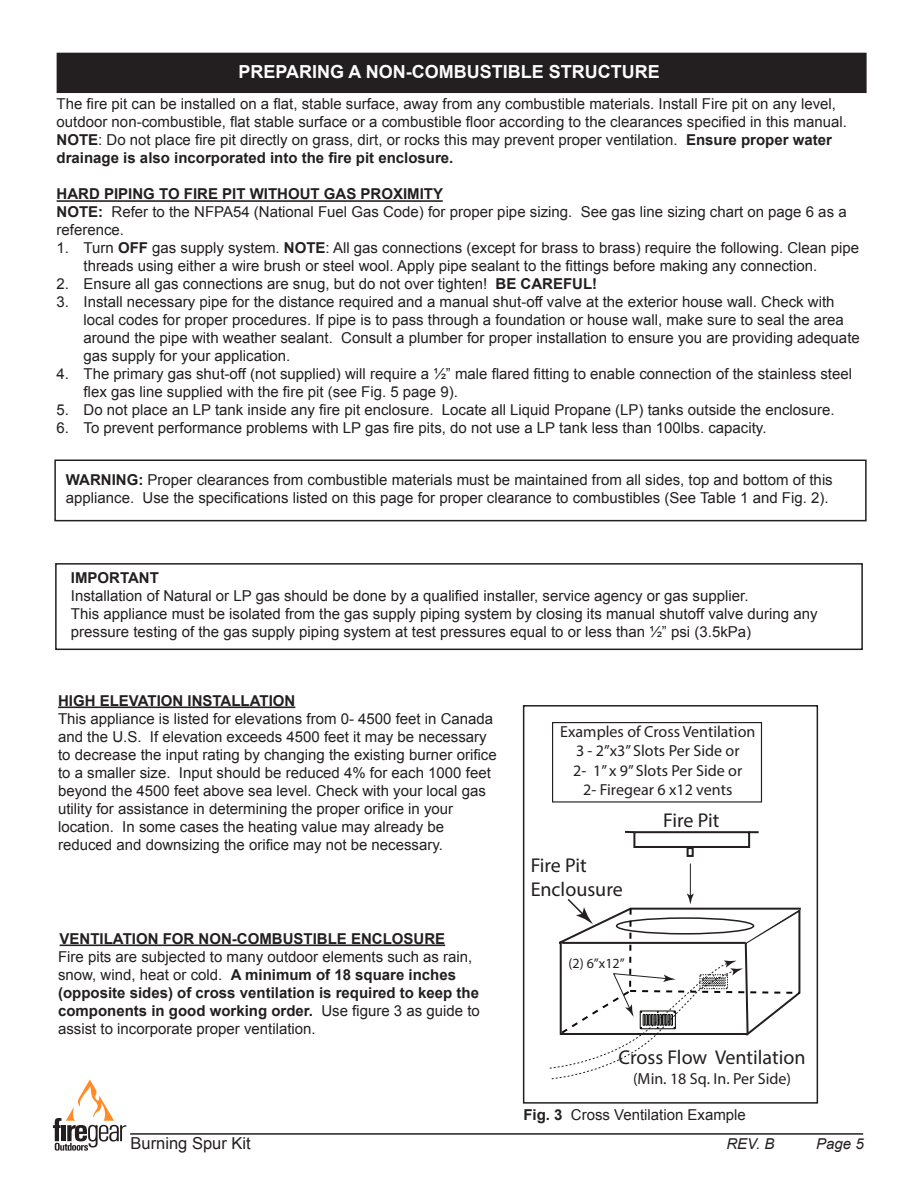
<style>
.page{position:relative;width:918px;height:1188px;background:#fff}
.page>*{position:absolute;margin:0;border:0;box-sizing:border-box;transform-origin:0 0}
.t1{font:20.1px/24px "Myriad Pro";color:#231f20}
.t2{font:700 18px "Arial";color:#fdfdfd}
.t3{font:16.5px "Arial";color:#231f20}
.t4{font:16.05px/19.2px "Myriad Pro";color:#231f20;text-align:center}
.t5{font:15px/18px "Arial";color:#231f20}
.t6{font:700 15px/18px "Arial";color:#231f20}
.t7{font:italic 15px "Arial";color:#231f20}
.t8{font:13.95px "Myriad Pro";color:#231f20}
.s1{font-weight:700}
.s2{font-weight:400}
</style>
<div class="page">
<hr style="left:130px;top:1133px;width:733px;height:2px;background:#231f20">
<svg style="left:53px;top:1080px;width:73px;height:71px"></svg>
<div style="left:57px;top:53px;width:809px;height:39px;background:#231f20"></div>
<div style="left:57px;top:53px;width:810px;height:40px;border:2px solid #231f20"></div>
<hr style="left:57px;top:200px;width:386px;height:2px;background:#231f20">
<div style="left:55px;top:563px;width:808px;height:87px;border:2px solid #231f20"></div>
<hr style="left:60px;top:945px;width:385px;height:1px;background:#231f20">
<div style="left:687px;top:847px;width:7px;height:10px;border:2px solid #231f20"></div>
<div style="left:633px;top:831px;width:117px;height:17px;border:2px solid #231f20"></div>
<svg style="left:625px;top:831px;width:9px;height:2px"></svg>
<svg style="left:749px;top:831px;width:10px;height:2px"></svg>
<div style="left:552px;top:722px;width:210px;height:81px;border:1px solid #231f20"></div>
<hr style="left:690px;top:864px;width:1px;height:32px;background:#231f20">
<svg style="left:549px;top:894px;width:252px;height:186px"></svg>
<div style="left:523px;top:705px;width:295px;height:399px;border:2px solid #231f20"></div>
<hr style="left:58px;top:707px;width:237px;height:1px;background:#231f20">
<div style="left:54px;top:460px;width:813px;height:61px;border:2px solid #231f20"></div>
<p class="t2" style="left:238px;top:60px;width:423px">PREPARING A NON-COMBUSTIBLE STRUCTURE</p>
<p class="t5" style="left:57px;top:95px;width:792px">The fire pit can be installed on a flat, stable surface, away from any combustible materials. Install Fire pit on any level, outdoor non-combustible, flat stable surface or a combustible floor according to the clearances specified in this manual.<br><span class="s1">NOTE</span>: Do not place fire pit directly on grass, dirt, or rocks this may prevent proper ventilation. <span class="s1">Ensure proper water drainage is also incorporated into the fire pit enclosure.</span></p>
<p class="t6" style="left:57px;top:186px;width:388px">HARD PIPING TO FIRE PIT WITHOUT GAS PROXIMITY</p>
<p class="t5" style="left:57px;top:203px;width:792px"><span class="s1">NOTE:</span> Refer to the NFPA54 (National Fuel Gas Code) for proper pipe sizing. See gas line sizing chart on page 6 as a reference.</p>
<p class="t5" style="left:84px;top:239px;width:777px;text-indent:-27px">1. Turn <span class="s1">OFF</span> gas supply system. <span class="s1">NOTE</span>: All gas connections (except for brass to brass) require the following. Clean pipe threads using either a wire brush or steel wool. Apply pipe sealant to the fittings before making any connection.</p>
<p class="t5" style="left:57px;top:275px;width:542px">2. Ensure all gas connections are snug, but do not over tighten! <span class="s1">BE CAREFUL!</span></p>
<p class="t5" style="left:84px;top:293px;width:778px;text-indent:-27px">3. Install necessary pipe for the distance required and a manual shut-off valve at the exterior house wall. Check with local codes for proper procedures. If pipe is to pass through a foundation or house wall, make sure to seal the area around the pipe with weather sealant. Consult a plumber for proper installation to ensure you are providing adequate gas supply for your application.</p>
<p class="t5" style="left:84px;top:365px;width:770px;text-indent:-27px">4. The primary gas shut-off (not supplied) will require a ½” male flared fitting to enable connection of the stainless steel flex gas line supplied with the fire pit (see Fig. 5 page 9).</p>
<p class="t5" style="left:57px;top:401px;width:779px">5. Do not place an LP tank inside any fire pit enclosure. Locate all Liquid Propane (LP) tanks outside the enclosure.</p>
<p class="t5" style="left:57px;top:419px;width:711px">6. To prevent performance problems with LP gas fire pits, do not use a LP tank less than 100lbs. capacity.</p>
<p class="t5" style="left:66px;top:470px;width:768px"><span class="s1">WARNING:</span> Proper clearances from combustible materials must be maintained from all sides, top and bottom of this</p>
<p class="t5" style="left:66px;top:488px;width:764px">appliance. Use the specifications listed on this page for proper clearance to combustibles (See Table 1 and Fig. 2).</p>
<p class="t6" style="left:71px;top:569px;width:90px">IMPORTANT</p>
<p class="t5" style="left:71px;top:587px;width:679px">Installation of Natural or LP gas should be done by a qualified installer, service agency or gas supplier.</p>
<p class="t5" style="left:71px;top:605px;width:748px">This appliance must be isolated from the gas supply piping system by closing its manual shutoff valve during any pressure testing of the gas supply piping system at test pressures equal to or less than ½” psi (3.5kPa)</p>
<p class="t6" style="left:58px;top:692px;width:239px">HIGH ELEVATION INSTALLATION</p>
<p class="t5" style="left:58px;top:710px;width:440px">This appliance is listed for elevations from 0- 4500 feet in Canada and the U.S. If elevation exceeds 4500 feet it may be necessary to decrease the input rating by changing the existing burner orifice to a smaller size. Input should be reduced 4% for each 1000 feet beyond the 4500 feet above sea level. Check with your local gas utility for assistance in determining the proper orifice in your</p>
<p class="t5" style="left:58px;top:818px;width:388px">location. In some cases the heating value may already be</p>
<p class="t5" style="left:58px;top:836px;width:386px">reduced and downsizing the orifice may not be necessary.</p>
<p class="t6" style="left:60px;top:930px;width:387px">VENTILATION FOR NON-COMBUSTIBLE ENCLOSURE</p>
<p class="t6" style="left:58px;top:948px;width:422px"><span class="s2">Fire pits are subjected to many outdoor elements such as rain, snow, wind, heat or cold.</span> A minimum of 18 square inches (opposite sides) of cross ventilation is required to keep the</p>
<p class="t5" style="left:58px;top:1002px;width:423px"><span class="s1">components in good working order.</span> Use figure 3 as guide to assist to incorporate proper ventilation.</p>
<p class="t4" style="left:560px;top:722px;width:197px">Examples of Cross Ventilation<br>3 - 2”x3” Slots Per Side or<br>2- 1” x 9” Slots Per Side or<br>2- Firegear 6 x12 vents</p>
<p class="t1" style="left:531px;top:853px;width:94px">Fire Pit<br>Enclousure</p>
<p class="t8" style="left:569px;top:955px;width:58px">(2) 6”x12”</p>
<p class="t1" style="left:663px;top:808px;width:58px">Fire Pit</p>
<p class="t1" style="left:619px;top:1045px;width:189px">Cross Flow Ventilation</p>
<p class="t4" style="left:633px;top:1068px;width:160px">(Min. 18 Sq. In. Per Side)</p>
<p class="t5" style="left:523px;top:1106px;width:224px"><span class="s1">Fig. 3</span> Cross Ventilation Example</p>
<p class="t3" style="left:131px;top:1132px;width:122px">Burning Spur Kit</p>
<p class="t7" style="left:726px;top:1134px;width:50px">REV. B</p>
<p class="t7" style="left:816px;top:1134px;width:49px">Page 5</p>
</div>
